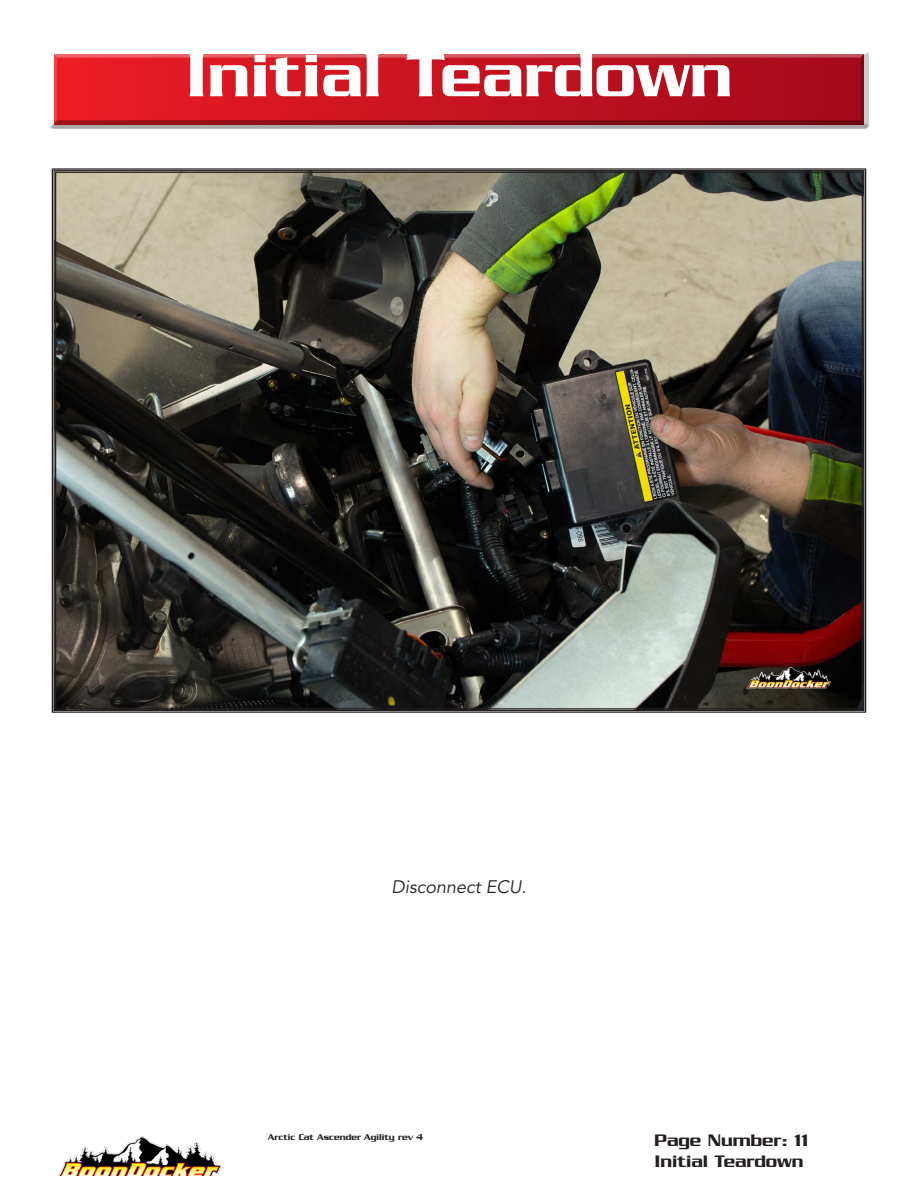
<style>
.page{position:relative;width:918px;height:1188px;background:#fff}
.page>*{position:absolute;margin:0;border:0;box-sizing:border-box;transform-origin:0 0}
.t1{font:500 66px "Serpentine";color:#fff}
.t2{font:500 18px/21.6px "Serpentine";color:#231f20}
.t3{font:italic 18px "Avenir LT Std";color:#231f20}
.t4{font:500 9px "Serpentine";color:#231f20}
</style>
<div class="page">
<img style="left:59px;top:1136px;width:161px;height:39px">
<img style="left:51px;top:168px;width:816px;height:545px">
<div style="left:49px;top:51px;width:820px;height:78px;background:#231f20;opacity:.75"></div>
<h1 class="t1" style="left:186px;top:38px;width:548px">Initial Teardown</h1>
<p class="t3" style="left:391px;top:876px;width:137px">Disconnect ECU.</p>
<p class="t4" style="left:268px;top:1132px;width:156px">Arctic Cat Ascender Agility rev 4</p>
<p class="t2" style="left:654px;top:1129px;width:156px">Page Number: 11<br>Initial Teardown</p>
</div>
